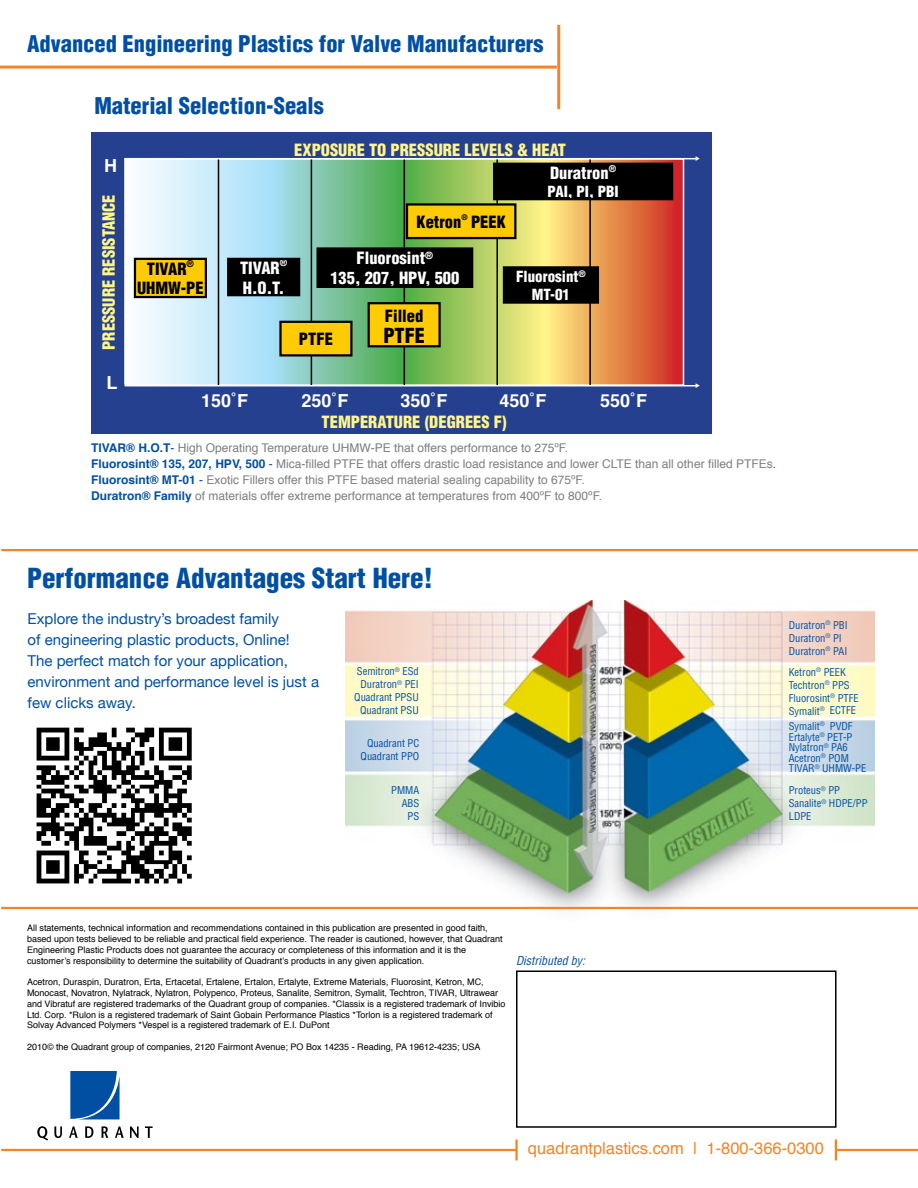
<style>
.page{position:relative;width:918px;height:1188px;background:#fff}
.page>*{position:absolute;margin:0;border:0;box-sizing:border-box;transform-origin:0 0}
.t1{font:900 condensed 27px "Helvetica";color:#004fa3}
.t2{font:900 condensed 22.5px "Helvetica";color:#004fa3}
.t3{font:900 condensed 20.25px "Helvetica";color:#000}
.t4{font:700 18px "Helvetica";color:#fff}
.t5{font:900 condensed 16.5px "Helvetica";color:#fff689}
.t6{font:900 condensed 16.5px/19.8px "Helvetica";color:#fff;text-align:center}
.t7{font:16.5px "Helvetica";color:#f58426}
.t8{font:900 condensed 16.5px "Helvetica";color:#000}
.t9{font:15px/21px "Helvetica Neue";color:#004fa3}
.t10{font:900 condensed 15px/18px "Helvetica";color:#fff;text-align:center}
.t11{font:12px/15.9px "Helvetica";color:#7c7e81}
.t12{font:italic condensed 12px "Helvetica";color:#004fa3}
.t13{font:condensed 10.5px/12.9px "Helvetica";color:#004fa3}
.t14{font:9px/10.8px "Helvetica";color:#000}
.t15{font:900 condensed 9px "Helvetica";color:#fff}
.t16{font:900 condensed 9px "Helvetica";color:#000}
.t17{font:900 condensed 7.5px "Helvetica";color:#000}
.s1{font-weight:700;color:#004fa3}
.s2{color:#004fa3}
</style>
<div class="page">
<img style="left:345px;top:601px;width:530px;height:310px">
<img style="left:36px;top:727px;width:156px;height:157px">
<div style="left:516px;top:970px;width:321px;height:158px;border:2px solid #000"></div>
<hr style="left:1px;top:1149px;width:917px;height:2px;background:#f58426">
<hr style="left:1px;top:907px;width:917px;height:2px;background:#f58426">
<div style="left:517px;top:1142px;width:318px;height:17px;background:#fff"></div>
<hr style="left:515px;top:1139px;width:3px;height:21px;background:#f58426">
<hr style="left:835px;top:1139px;width:2px;height:21px;background:#f58426">
<svg style="left:70px;top:1071px;width:50px;height:48px;background:#145daa"></svg>
<svg style="left:37px;top:1126px;width:11px;height:15px"></svg>
<svg style="left:54px;top:1126px;width:8px;height:12px"></svg>
<svg style="left:69px;top:1126px;width:9px;height:12px"></svg>
<svg style="left:85px;top:1126px;width:8px;height:12px"></svg>
<svg style="left:102px;top:1126px;width:6px;height:12px"></svg>
<svg style="left:115px;top:1126px;width:9px;height:12px"></svg>
<svg style="left:130px;top:1126px;width:9px;height:12px"></svg>
<svg style="left:145px;top:1126px;width:8px;height:12px"></svg>
<hr style="left:0;top:66px;width:557px;height:3px;background:#f58426">
<hr style="left:557px;top:25px;width:3px;height:84px;background:#f58426">
<hr style="left:1px;top:549px;width:917px;height:2px;background:#f58426">
<div style="left:91px;top:132px;width:621px;height:301px;background:#25408f"></div>
<svg style="left:127px;top:161px;width:554px;height:222px;background:#bac298"></svg>
<div style="left:124px;top:158px;width:560px;height:228px;border:2px solid #fff"></div>
<hr style="left:218px;top:158px;width:1px;height:228px;background:#000">
<hr style="left:311px;top:158px;width:1px;height:228px;background:#000">
<hr style="left:404px;top:158px;width:1px;height:228px;background:#000">
<hr style="left:496px;top:158px;width:2px;height:228px;background:#000">
<hr style="left:589px;top:158px;width:2px;height:228px;background:#000">
<hr style="left:125px;top:385px;width:573px;height:1px;background:#fff">
<hr style="left:124px;top:158px;width:2px;height:226px;background:#fff">
<div style="left:135px;top:259px;width:71px;height:38px;background:#ffcb05"></div>
<div style="left:134px;top:258px;width:73px;height:40px;border:2px solid #000"></div>
<div style="left:228px;top:259px;width:71px;height:36px;background:#000"></div>
<div style="left:227px;top:258px;width:73px;height:38px;border:2px solid #000"></div>
<div style="left:318px;top:249px;width:154px;height:38px;background:#000"></div>
<div style="left:316px;top:247px;width:157px;height:41px;border:2px solid #000"></div>
<div style="left:504px;top:267px;width:94px;height:36px;background:#000"></div>
<div style="left:503px;top:266px;width:96px;height:38px;border:2px solid #000"></div>
<div style="left:407px;top:204px;width:108px;height:34px;background:#ffcb05"></div>
<div style="left:406px;top:203px;width:110px;height:36px;border:2px solid #000"></div>
<div style="left:494px;top:164px;width:178px;height:35px;background:#000"></div>
<div style="left:493px;top:163px;width:180px;height:37px;border:2px solid #000"></div>
<div style="left:281px;top:322px;width:70px;height:33px;background:#ffcb05"></div>
<div style="left:279px;top:321px;width:74px;height:36px;border:2px solid #000"></div>
<div style="left:369px;top:303px;width:71px;height:43px;background:#ffcb05"></div>
<div style="left:368px;top:302px;width:73px;height:45px;border:2px solid #000"></div>
<hr style="left:125px;top:158px;width:573px;height:1px;background:#fff">
<h2 class="t2" style="left:27px;top:30px;width:518px">Advanced Engineering Plastics for Valve Manufacturers</h2>
<h2 class="t2" style="left:94px;top:92px;width:231px">Material Selection-Seals</h2>
<h3 class="t4" style="left:104px;top:151px;width:14px">H</h3>
<h3 class="t5" style="left:98px;top:350px;width:157px;rotate:-90deg">PRESSURE RESISTANCE</h3>
<h3 class="t4" style="left:107px;top:368px;width:12px">L</h3>
<h3 class="t5" style="left:294px;top:139px;width:273px">EXPOSURE TO PRESSURE LEVELS &amp; HEAT</h3>
<h3 class="t8" style="left:147px;top:258px;width:41px">TIVAR</h3>
<p class="t16" style="left:187px;top:258px;width:9px">®</p>
<h3 class="t8" style="left:137px;top:278px;width:68px">UHMW-PE</h3>
<h3 class="t6" style="left:240px;top:258px;width:41px">TIVAR</h3>
<p class="t15" style="left:280px;top:257px;width:9px">®</p>
<h3 class="t6" style="left:243px;top:277px;width:43px">H.O.T.</h3>
<h3 class="t8" style="left:416px;top:211px;width:46px">Ketron</h3>
<p class="t17" style="left:461px;top:213px;width:8px">®</p>
<h3 class="t8" style="left:471px;top:211px;width:36px">PEEK</h3>
<h3 class="t6" style="left:330px;top:248px;width:131px">Fluorosint<sup>®<br></sup>135, 207, HPV, 500</h3>
<h3 class="t8" style="left:299px;top:329px;width:35px">PTFE</h3>
<h3 class="t8" style="left:385px;top:306px;width:40px">Filled</h3>
<h3 class="t3" style="left:383px;top:323px;width:43px">PTFE</h3>
<h3 class="t6" style="left:550px;top:163px;width:60px">Duratron</h3>
<p class="t15" style="left:609px;top:163px;width:9px">®</p>
<h3 class="t10" style="left:548px;top:182px;width:73px">PAI, PI, PBI</h3>
<h3 class="t10" style="left:516px;top:267px;width:71px">Fluorosint<sup>®<br></sup>MT-01</h3>
<h3 class="t4" style="left:201px;top:386px;width:49px">150˚F</h3>
<h3 class="t4" style="left:302px;top:386px;width:49px">250˚F</h3>
<h3 class="t4" style="left:401px;top:386px;width:49px">350˚F</h3>
<h3 class="t4" style="left:500px;top:386px;width:49px">450˚F</h3>
<h3 class="t4" style="left:600px;top:386px;width:49px">550˚F</h3>
<h3 class="t5" style="left:322px;top:412px;width:187px">TEMPERATURE (DEGREES F)</h3>
<p class="t11" style="left:91px;top:441px;width:686px"><span class="s1">TIVAR® H.O.T</span><span class="s2">-</span> High Operating Temperature UHMW-PE that offers performance to 275ºF.<br><span class="s1">Fluorosint® 135, 207, HPV, 500</span> <span class="s2">-</span> Mica-filled PTFE that offers drastic load resistance and lower CLTE than all other filled PTFEs<span class="s2">.<br></span><span class="s1">Fluorosint® MT-01</span> <span class="s2">-</span> Exotic Fillers offer this PTFE based material sealing capability to 675ºF.<br><span class="s1">Duratron® Family</span> of materials offer extreme performance at temperatures from 400ºF to 800ºF.</p>
<h1 class="t1" style="left:27px;top:561px;width:407px">Performance Advantages Start Here!</h1>
<h3 class="t9" style="left:28px;top:609px;width:293px">Explore the industry’s broadest family<br>of engineering plastic products, Online!<br>The perfect match for your application, environment and performance level is just a few clicks away.</h3>
<p class="t13" style="left:354px;top:665px;width:66px;text-align:center">Semitron<sup>®</sup> ESd<br>Duratron<sup>®</sup> PEI<br>Quadrant PPSU<br>Quadrant PSU</p>
<p class="t13" style="left:361px;top:737px;width:60px;text-align:right">Quadrant PC<br>Quadrant PPO</p>
<p class="t13" style="left:391px;top:784px;width:30px;text-align:right">PMMA<br>ABS<br>PS</p>
<p class="t13" style="left:789px;top:619px;width:60px">Duratron<sup>®</sup> PBI<br>Duratron<sup>®</sup> PI<br>Duratron<sup>®</sup> PAI</p>
<p class="t13" style="left:789px;top:665px;width:71px">Ketron<sup>®</sup> PEEK<br>Techtron<sup>®</sup> PPS<br>Fluorosint<sup>®</sup> PTFE<br>Symalit<sup>®</sup> ECTFE</p>
<p class="t13" style="left:789px;top:721px;width:79px;line-height:10.6px">Symalit<sup>®</sup> PVDF<br>Ertalyte<sup>®</sup> PET-P<br>Nylatron<sup>®</sup> PA6<br>Acetron<sup>®</sup> POM<br>TIVAR<sup>®</sup> UHMW-PE</p>
<p class="t13" style="left:789px;top:784px;width:80px">Proteus<sup>®</sup> PP<br>Sanalite<sup>®</sup> HDPE/PP<br>LDPE</p>
<p class="t14" style="left:27px;top:923px;width:477px">All statements, technical information and recommendations contained in this publication are presented in good faith, based upon tests believed to be reliable and practical field experience. The reader is cautioned, however, that Quadrant Engineering Plastic Products does not guarantee the accuracy or completeness of this information and it is the customer’s responsibility to determine the suitability of Quadrant’s products in any given application.</p>
<p class="t14" style="left:27px;top:977px;width:480px">Acetron, Duraspin, Duratron, Erta, Ertacetal, Ertalene, Ertalon, Ertalyte, Extreme Materials, Fluorosint, Ketron, MC, Monocast, Novatron, Nylatrack, Nylatron, Polypenco, Proteus, Sanalite, Semitron, Symalit, Techtron, TIVAR, Ultrawear and Vibratuf are registered trademarks of the Quadrant group of companies. *Classix is a registered trademark of Invibio Ltd. Corp. *Rulon is a registered trademark of Saint Gobain Performance Plastics *Torlon is a registered trademark of Solvay Advanced Polymers *Vespel is a registered trademark of E.I. DuPont</p>
<p class="t14" style="left:27px;top:1042px;width:455px">2010© the Quadrant group of companies, 2120 Fairmont Avenue; PO Box 14235 - Reading, PA 19612-4235; USA</p>
<h3 class="t12" style="left:516px;top:953px;width:71px">Distributed by:</h3>
<h3 class="t7" style="left:528px;top:1136px;width:297px">quadrantplastics.com | 1-800-366-0300</h3>
</div>
